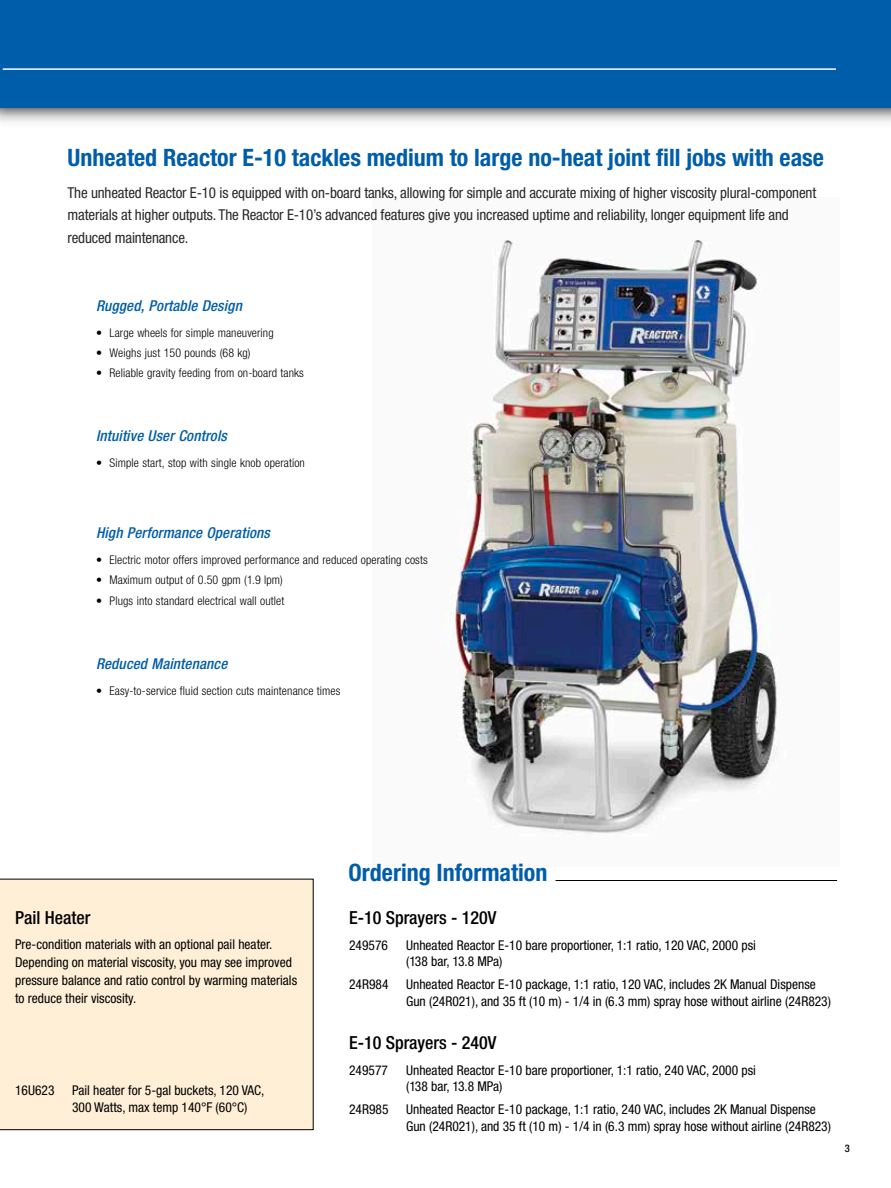
<style>
.page{position:relative;width:891px;height:1188px;background:#fff}
.page>*{position:absolute;margin:0;border:0;box-sizing:border-box;transform-origin:0 0}
.t1{font:700 condensed 24px "Helvetica Neue LT Std";color:#005da9}
.t2{font:500 condensed 18px "Helvetica Neue LT Std";color:#000}
.t3{font:condensed 15px/22.5px "Helvetica Neue LT Std";letter-spacing:-.01em;color:#282829}
.t4{font:italic 500 condensed 15px "Helvetica Neue LT Std";letter-spacing:.01em;color:#005da9}
.t5{font:condensed 13.5px/16.5px "Helvetica Neue LT Std";color:#000}
.t6{font:300 condensed 12px "Helvetica Neue LT Std";letter-spacing:.01em;color:#000}
.t7{font:500 condensed 10.5px "Helvetica Neue LT Std";color:#000}
</style>
<div class="page">
<div style="left:0;top:0;width:891px;height:108px;background:#005da9"></div>
<img style="left:444px;top:240px;width:334px;height:595px">
<div style="left:0;top:879px;width:314px;height:251px;background:#ffefd7"></div>
<hr style="left:3px;top:68px;width:833px;height:2px;background:#fff">
<hr style="left:556px;top:880px;width:281px;height:1px;background:#000">
<h1 class="t1" style="left:68px;top:143px;width:758px">Unheated Reactor E-10 tackles medium to large no-heat joint fill jobs with ease</h1>
<p class="t3" style="left:68px;top:181px;width:750px">The unheated Reactor E-10 is equipped with on-board tanks, allowing for simple and accurate mixing of higher viscosity plural-component materials at higher outputs. The Reactor E-10’s advanced features give you increased uptime and reliability, longer equipment life and reduced maintenance.</p>
<p class="t4" style="left:96px;top:296px;width:147px">Rugged, Portable Design</p>
<p class="t6" style="left:96px;top:325px;width:179px">• Large wheels for simple maneuvering</p>
<p class="t6" style="left:96px;top:346px;width:156px">• Weighs just 150 pounds (68 kg)</p>
<p class="t6" style="left:96px;top:366px;width:209px">• Reliable gravity feeding from on-board tanks</p>
<p class="t4" style="left:96px;top:427px;width:132px">Intuitive User Controls</p>
<p class="t6" style="left:96px;top:456px;width:210px">• Simple start, stop with single knob operation</p>
<p class="t4" style="left:96px;top:524px;width:176px">High Performance Operations</p>
<p class="t6" style="left:96px;top:553px;width:333px">• Electric motor offers improved performance and reduced operating costs</p>
<p class="t6" style="left:96px;top:573px;width:188px">• Maximum output of 0.50 gpm (1.9 lpm)</p>
<p class="t6" style="left:96px;top:593px;width:190px">• Plugs into standard electrical wall outlet</p>
<p class="t4" style="left:96px;top:655px;width:133px">Reduced Maintenance</p>
<p class="t6" style="left:96px;top:684px;width:246px">• Easy-to-service fluid section cuts maintenance times</p>
<h2 class="t2" style="left:15px;top:907px;width:77px">Pail Heater</h2>
<p class="t5" style="left:15px;top:935px;width:284px;line-height:18px">Pre-condition materials with an optional pail heater.<br>Depending on material viscosity, you may see improved pressure balance and ratio control by warming materials to reduce their viscosity.</p>
<p class="t5" style="left:15px;top:1082px;width:41px">16U623</p>
<p class="t5" style="left:72px;top:1082px;width:194px">Pail heater for 5-gal buckets, 120 VAC,<br>300 Watts, max temp 140°F (60°C)</p>
<h1 class="t1" style="left:349px;top:858px;width:200px">Ordering Information</h1>
<h2 class="t2" style="left:349px;top:907px;width:149px">E-10 Sprayers - 120V</h2>
<p class="t5" style="left:349px;top:937px;width:40px">249576</p>
<p class="t5" style="left:406px;top:937px;width:351px">Unheated Reactor E-10 bare proportioner, 1:1 ratio, 120 VAC, 2000 psi (138 bar, 13.8 MPa)</p>
<p class="t5" style="left:349px;top:976px;width:41px">24R984</p>
<p class="t5" style="left:406px;top:976px;width:426px">Unheated Reactor E-10 package, 1:1 ratio, 120 VAC, includes 2K Manual Dispense<br>Gun (24R021), and 35 ft (10 m) - 1/4 in (6.3 mm) spray hose without airline (24R823)</p>
<h2 class="t2" style="left:349px;top:1032px;width:149px">E-10 Sprayers - 240V</h2>
<p class="t5" style="left:349px;top:1062px;width:40px">249577</p>
<p class="t5" style="left:406px;top:1062px;width:351px">Unheated Reactor E-10 bare proportioner, 1:1 ratio, 240 VAC, 2000 psi (138 bar, 13.8 MPa)</p>
<p class="t5" style="left:349px;top:1101px;width:41px">24R985</p>
<p class="t5" style="left:406px;top:1101px;width:426px">Unheated Reactor E-10 package, 1:1 ratio, 240 VAC, includes 2K Manual Dispense<br>Gun (24R021), and 35 ft (10 m) - 1/4 in (6.3 mm) spray hose without airline (24R823)</p>
<p class="t7" style="left:845px;top:1142px;width:7px">3</p>
</div>
